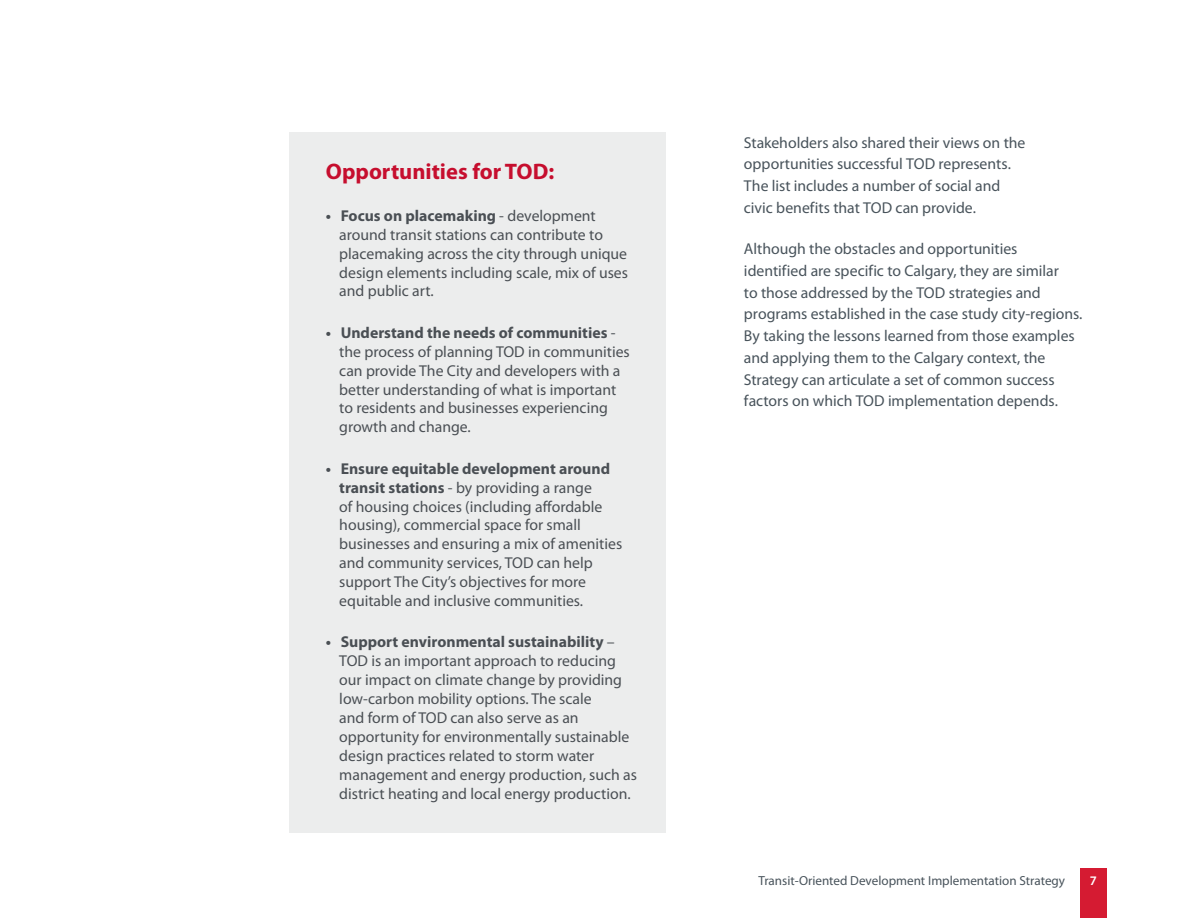
<style>
.page{position:relative;width:1188px;height:918px;background:#fff}
.page>*{position:absolute;margin:0;border:0;box-sizing:border-box;transform-origin:0 0}
.t1{font:700 22.5px "Myriad Pro";color:#c60e2e}
.t2{font:15.75px/18.9px "Myriad Pro";color:#4a4f54}
.t3{font:15.75px/21.8px "Myriad Pro";color:#48535b}
.t4{font:13.2px "Myriad Pro";color:#48535b}
.t5{font:600 13.2px "Myriad Pro";color:#fff}
.s1{font-weight:700}
</style>
<div class="page">
<div style="left:1080px;top:869px;width:27px;height:49px;background:#d51b32"></div>
<div style="left:290px;top:132px;width:376px;height:700px;background:#eceded"></div>
<h1 class="t1" style="left:326px;top:157px;width:230px">Opportunities for TOD:</h1>
<p class="t2" style="left:339px;top:206px;width:290px;text-indent:-13px"><span class="s1">• Focus on placemaking</span> - development around transit stations can contribute to placemaking across the city through unique design elements including scale, mix of uses and public art.</p>
<p class="t2" style="left:339px;top:323px;width:292px;text-indent:-13px"><span class="s1">• Understand the needs of communities</span> - the process of planning TOD in communities can provide The City and developers with a better understanding of what is important to residents and businesses experiencing growth and change.</p>
<p class="t2" style="left:339px;top:459px;width:285px;text-indent:-13px"><span class="s1">• Ensure equitable development around transit stations</span> - by providing a range<br>of housing choices (including affordable housing), commercial space for small businesses and ensuring a mix of amenities and community services, TOD can help support The City’s objectives for more equitable and inclusive communities.</p>
<p class="t2" style="left:339px;top:633px;width:299px;text-indent:-13px"><span class="s1">• Support environmental sustainability</span> – TOD is an important approach to reducing our impact on climate change by providing low-carbon mobility options. The scale<br>and form of TOD can also serve as an opportunity for environmentally sustainable design practices related to storm water management and energy production, such as district heating and local energy production.</p>
<p class="t3" style="left:744px;top:131px;width:283px">Stakeholders also shared their views on the opportunities successful TOD represents.<br>The list includes a number of social and civic benefits that TOD can provide.</p>
<p class="t3" style="left:744px;top:238px;width:340px">Although the obstacles and opportunities identified are specific to Calgary, they are similar<br>to those addressed by the TOD strategies and programs established in the case study city-regions.<br>By taking the lessons learned from those examples and applying them to the Calgary context, the Strategy can articulate a set of common success factors on which TOD implementation depends.</p>
<p class="t4" style="left:758px;top:872px;width:308px">Transit-Oriented Development Implementation Strategy</p>
<p class="t5" style="left:1090px;top:872px;width:9px">7</p>
</div>
